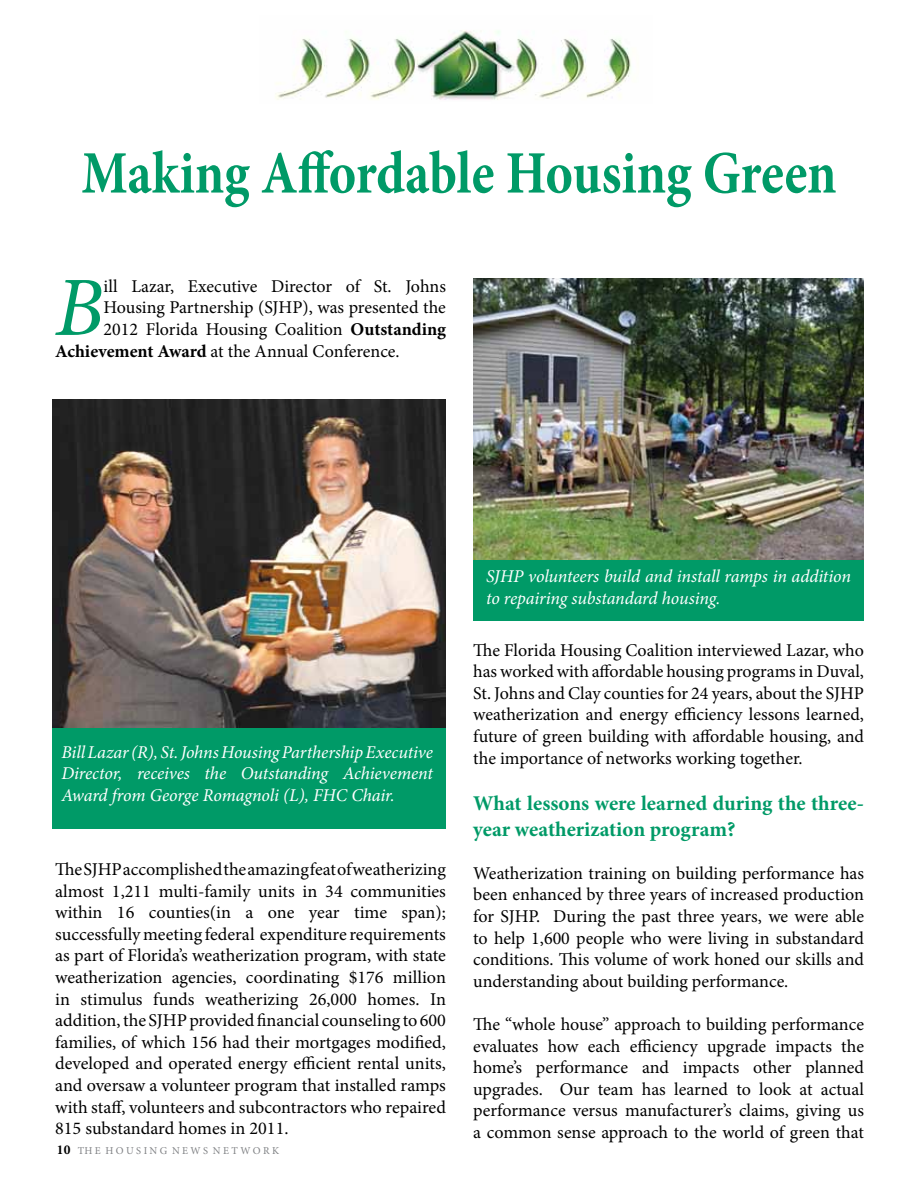
<style>
.page{position:relative;width:918px;height:1188px;background:#fff}
.page>*{position:absolute;margin:0;border:0;box-sizing:border-box;transform-origin:0 0}
.t1{font:italic 84.6px "Minion Pro";color:#009a67}
.t2{font:700 60.3px "Minion Pro";letter-spacing:-.005em;color:#009a67;scale:.87 1}
.t3{font:700 21px/25.2px "Minion Pro";color:#009a67}
.t4{font:18px/21.6px "Minion Pro";letter-spacing:-.005em;color:#000;text-align:justify}
.t5{font:italic 18px/21.6px "Minion Pro";letter-spacing:-.01em;color:#fff;text-align:justify}
.t6{font:10.5px "Minion Pro";color:#808285}
.s1{font-weight:700}
.s2{font-weight:700;font-size:13.5px;color:#000}
</style>
<div class="page">
<div style="left:53px;top:716px;width:393px;height:112px;background:#009a67"></div>
<img style="left:53px;top:400px;width:393px;height:328px">
<img style="left:275px;top:30px;width:356px;height:70px">
<div style="left:473px;top:540px;width:391px;height:81px;background:#009a67"></div>
<img style="left:473px;top:279px;width:391px;height:281px">
<h2 class="t2" style="left:81px;top:131px;width:869px">Making Affordable Housing Green</h2>
<h1 class="t1" style="left:55px;top:250px;width:50px">B</h1>
<p class="t4" style="left:104px;top:275px;width:344px">ill Lazar, Executive Director of St. Johns</p>
<p class="t4" style="left:104px;top:297px;width:344px">Housing Partnership (SJHP), was presented the</p>
<p class="t4" style="left:104px;top:318px;width:344px">2012 Florida Housing Coalition <span class="s1">Outstanding</span></p>
<p class="t4" style="left:55px;top:340px;width:346px"><span class="s1">Achievement Award</span> at the Annual Conference.</p>
<p class="t5" style="left:61px;top:741px;width:373px">Bill Lazar (R), St. Johns Housing Parthership Executive Director, receives the Outstanding Achievement Award from George Romagnoli (L), FHC Chair.</p>
<p class="t4" style="left:55px;top:858px;width:392px">The SJHP accomplished the amazing feat of weatherizing almost 1,211 multi-family units in 34 communities within 16 counties(in a one year time span); successfully meeting federal expenditure requirements as part of Florida’s weatherization program, with state weatherization agencies, coordinating $176 million in stimulus funds weatherizing 26,000 homes. In addition, the SJHP provided financial counseling to 600 families, of which 156 had their mortgages modified, developed and operated energy efficient rental units, and oversaw a volunteer program that installed ramps with staff, volunteers and subcontractors who repaired 815 substandard homes in 2011.</p>
<p class="t6" style="left:57px;top:1144px;width:224px"><span class="s2">10</span> TH E H O U S I N G N E W S N E T W O R K</p>
<p class="t5" style="left:486px;top:566px;width:367px">SJHP volunteers build and install ramps in addition to repairing substandard housing.</p>
<p class="t4" style="left:473px;top:639px;width:392px">The Florida Housing Coalition interviewed Lazar, who has worked with affordable housing programs in Duval, St. Johns and Clay counties for 24 years, about the SJHP weatherization and energy efficiency lessons learned, future of green building with affordable housing, and the importance of networks working together.</p>
<p class="t3" style="left:473px;top:791px;width:392px">What lessons were learned during the three&shy;year weatherization program?</p>
<p class="t4" style="left:473px;top:862px;width:392px">Weatherization training on building performance has been enhanced by three years of increased production for SJHP. During the past three years, we were able to help 1,600 people who were living in substandard conditions. This volume of work honed our skills and understanding about building performance.</p>
<p class="t4" style="left:473px;top:1014px;width:392px">The “whole house” approach to building performance evaluates how each efficiency upgrade impacts the home’s performance and impacts other planned upgrades. Our team has learned to look at actual performance versus manufacturer’s claims, giving us a common sense approach to the world of green that</p>
</div>
